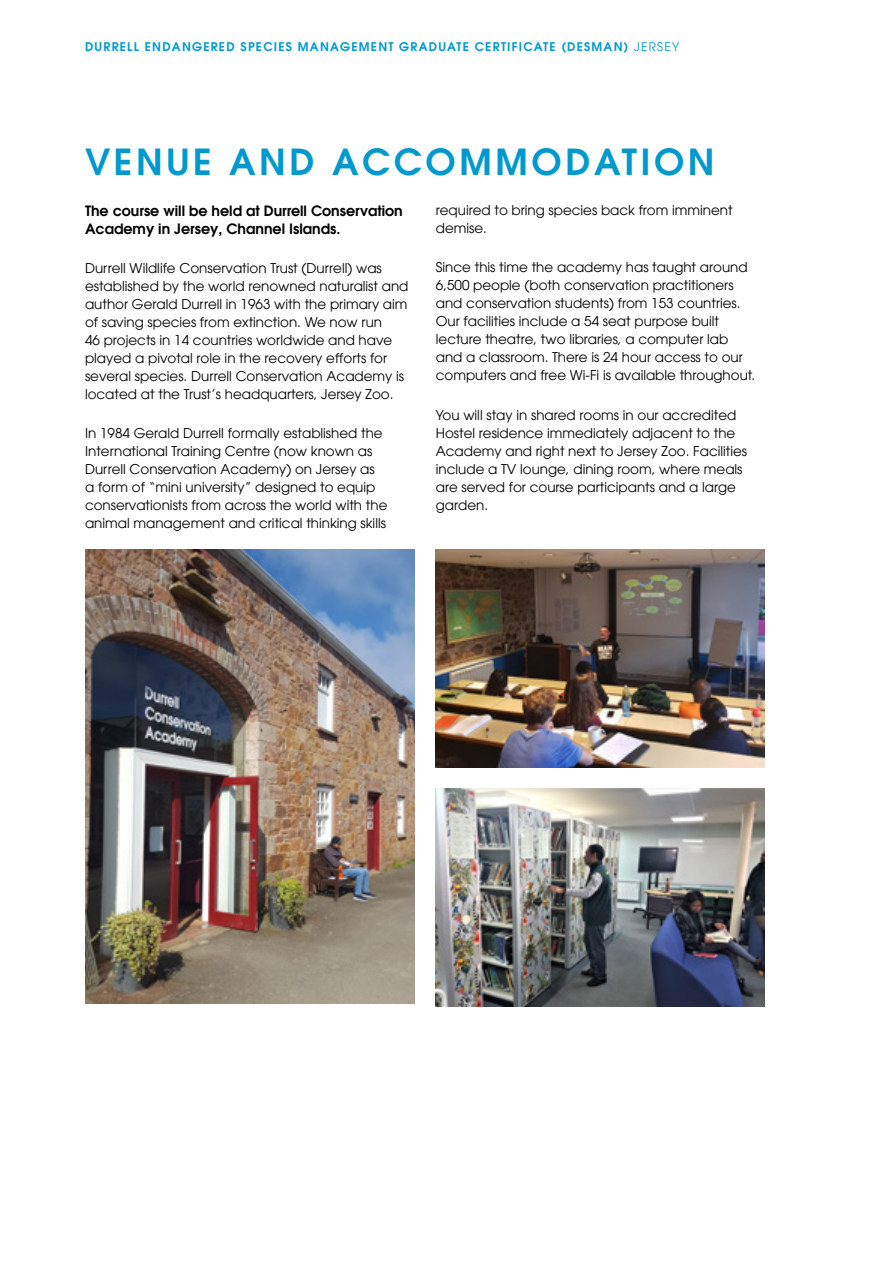
<style>
.page{position:relative;width:893px;height:1263px;background:#fff}
.page>*{position:absolute;margin:0;border:0;box-sizing:border-box;transform-origin:0 0}
.t1{font:36px "Avant Garde Gothic ITCW01 Dm";letter-spacing:.1em;color:#0099cd}
.t2{font:14.25px/18px "Avant Garde Gothic ITCW01 Dm";color:#000}
.t3{font:13.5px/18px "Avant Garde Gothic ITCW01 Bk";color:#000}
.t4{font:12px "Avant Garde Gothic ITCW01 Dm";letter-spacing:.1em;color:#0099cd}
.s1{font-family:"Avant Garde Gothic ITCW01 Bk"}
</style>
<div class="page">
<img style="left:85px;top:550px;width:330px;height:453px">
<img style="left:436px;top:550px;width:328px;height:218px">
<img style="left:436px;top:789px;width:328px;height:218px">
<p class="t4" style="left:85px;top:39px;width:596px">DURRELL ENDANGERED SPECIES MANAGEMENT GRADUATE CERTIFICATE (DESMAN) <span class="s1">JERSEY</span></p>
<h1 class="t1" style="left:85px;top:139px;width:631px">VENUE AND ACCOMMODATION</h1>
<p class="t2" style="left:85px;top:201px;width:319px">The course will be held at Durrell Conservation<br>Academy in Jersey, Channel Islands.</p>
<p class="t3" style="left:85px;top:259px;width:325px">Durrell Wildlife Conservation Trust (Durrell) was established by the world renowned naturalist and author Gerald Durrell in 1963 with the primary aim of saving species from extinction. We now run<br>46 projects in 14 countries worldwide and have played a pivotal role in the recovery efforts for several species. Durrell Conservation Academy is located at the Trust’s headquarters, Jersey Zoo.</p>
<p class="t3" style="left:85px;top:424px;width:304px">In 1984 Gerald Durrell formally established the International Training Centre (now known as Durrell Conservation Academy) on Jersey as<br>a form of “mini university” designed to equip conservationists from across the world with the animal management and critical thinking skills</p>
<p class="t3" style="left:436px;top:201px;width:298px">required to bring species back from imminent demise.</p>
<p class="t3" style="left:436px;top:258px;width:321px">Since this time the academy has taught around 6,500 people (both conservation practitioners and conservation students) from 153 countries.<br>Our facilities include a 54 seat purpose built lecture theatre, two libraries, a computer lab and a classroom. There is 24 hour access to our computers and free Wi-Fi is available throughout.</p>
<p class="t3" style="left:436px;top:406px;width:313px">You will stay in shared rooms in our accredited Hostel residence immediately adjacent to the Academy and right next to Jersey Zoo. Facilities include a TV lounge, dining room, where meals are served for course participants and a large garden.</p>
</div>
